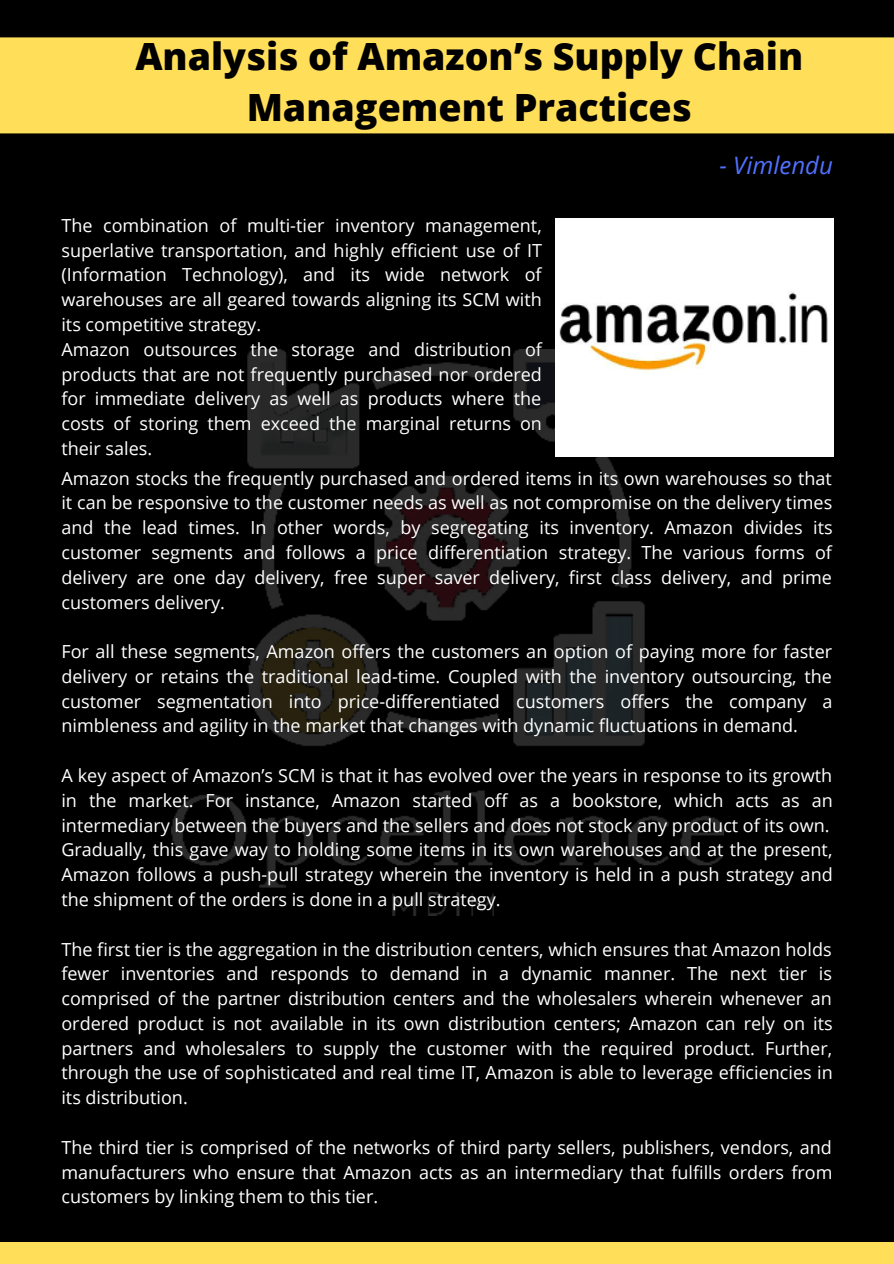
<style>
.page{position:relative;width:894px;height:1264px;background:#fff}
.page>*{position:absolute;margin:0;border:0;box-sizing:border-box;transform-origin:0 0}
.t1{font:800 37.5px/51.8px "Open Sans";color:#000;text-align:center}
.t2{font:italic 24px "Open Sans";color:#5271ff}
.t3{font:18px/24.8px "Open Sans";color:#fff;text-align:justify}
</style>
<div class="page">
<div style="left:0;top:0;width:893px;height:1263px;background:#000"></div>
<div style="left:0;top:37px;width:893px;height:97px;background:#ffde59"></div>
<div style="left:0;top:1242px;width:893px;height:21px;background:#ffde59"></div>
<img style="left:171px;top:349px;width:552px;height:566px">
<img style="left:555px;top:219px;width:277px;height:237px">
<p class="t1" style="left:135px;top:29px;width:669px">Analysis of Amazon’s Supply Chain<br>Management Practices</p>
<p class="t2" style="left:719px;top:148px;width:115px">- Vimlendu</p>
<p class="t3" style="left:61px;top:212px;width:482px">The combination of multi-tier inventory management, superlative transportation, and highly efficient use of IT (Information Technology), and its wide network of warehouses are all geared towards aligning its SCM with its competitive strategy.</p>
<p class="t3" style="left:61px;top:336px;width:482px">Amazon outsources the storage and distribution of products that are not frequently purchased nor ordered for immediate delivery as well as products where the costs of storing them exceed the marginal returns on their sales.</p>
<p class="t3" style="left:61px;top:465px;width:772px">Amazon stocks the frequently purchased and ordered items in its own warehouses so that it can be responsive to the customer needs as well as not compromise on the delivery times and the lead times. In other words, by segregating its inventory. Amazon divides its customer segments and follows a price differentiation strategy. The various forms of delivery are one day delivery, free super saver delivery, first class delivery, and prime customers delivery.</p>
<p class="t3" style="left:61px;top:638px;width:772px">For all these segments, Amazon offers the customers an option of paying more for faster delivery or retains the traditional lead-time. Coupled with the inventory outsourcing, the customer segmentation into price-differentiated customers offers the company a nimbleness and agility in the market that changes with dynamic fluctuations in demand.</p>
<p class="t3" style="left:61px;top:762px;width:772px">A key aspect of Amazon’s SCM is that it has evolved over the years in response to its growth in the market. For instance, Amazon started off as a bookstore, which acts as an intermediary between the buyers and the sellers and does not stock any product of its own.</p>
<p class="t3" style="left:61px;top:837px;width:772px">Gradually, this gave way to holding some items in its own warehouses and at the present, Amazon follows a push-pull strategy wherein the inventory is held in a push strategy and the shipment of the orders is done in a pull strategy.</p>
<p class="t3" style="left:61px;top:936px;width:772px">The first tier is the aggregation in the distribution centers, which ensures that Amazon holds fewer inventories and responds to demand in a dynamic manner. The next tier is comprised of the partner distribution centers and the wholesalers wherein whenever an ordered product is not available in its own distribution centers; Amazon can rely on its partners and wholesalers to supply the customer with the required product. Further, through the use of sophisticated and real time IT, Amazon is able to leverage efficiencies in its distribution.</p>
<p class="t3" style="left:61px;top:1134px;width:772px">The third tier is comprised of the networks of third party sellers, publishers, vendors, and manufacturers who ensure that Amazon acts as an intermediary that fulfills orders from customers by linking them to this tier.</p>
</div>
